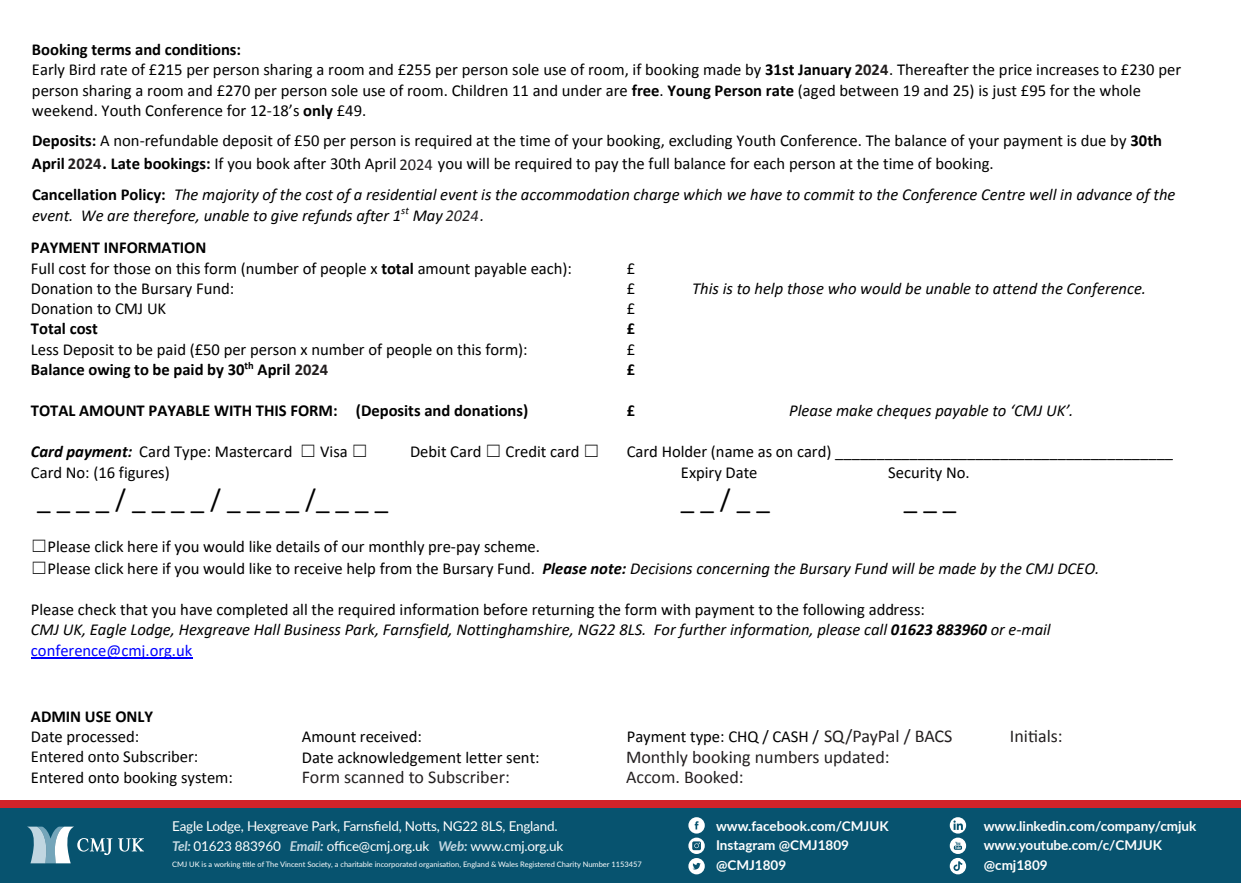
<style>
.page{position:relative;width:1241px;height:883px;background:#fff}
.page>*{position:absolute;margin:0;border:0;box-sizing:border-box;transform-origin:0 0}
.t1{font:27.15px "Calibri";color:#000}
.t2{font:18px/19.8px "Calibri";color:#231f20}
.t3{font:16.65px/20.2px "Calibri";color:#000}
.t4{font:italic 16.65px/20.2px "Calibri";color:#000}
.t5{font:700 16.65px "Calibri";color:#000}
.t6{font:700 16.5px "Calibri";color:#231f20}
.t7{font:italic 16.5px "Calibri";color:#231f20}
.t8{font:16.5px "Calibri";color:#231f20}
.t9{font:13.5px/19.5px "Lato";letter-spacing:-.015em;color:#fff}
.t10{font:700 13.5px/19.5px "Lato";color:#fff}
.t11{font:7.5px "Lato";color:#fff}
.s1{font-weight:700}
.s2{font-weight:700;font-style:normal}
.s3{font-weight:700;font-style:italic}
.s4{font-family:"MS Gothic"}
.s5{font-style:italic}
.s6{font-style:normal}
.s7{font-style:normal;color:#00f}
.s8{font-size:16.65px;color:#000}
.s9{font-weight:700;font-style:italic;color:#c0d6e1}
</style>
<div class="page">
<hr style="left:31px;top:657px;width:161px;height:1px;background:#00f">
<div style="left:0;top:807px;width:1240px;height:75px;background:#07536f"></div>
<svg style="left:118px;top:838px;width:26px;height:13px"></svg>
<svg style="left:27px;top:826px;width:85px;height:37px"></svg>
<div style="left:0;top:800px;width:1240px;height:7px;background:#d1232a"></div>
<svg style="left:688px;top:817px;width:16px;height:57px"></svg>
<svg style="left:949px;top:817px;width:17px;height:57px"></svg>
<p class="t3" style="left:32px;top:39px;width:1150px"><span class="s1">Booking terms and conditions:<br></span>Early Bird rate of £215 per person sharing a room and £255 per person sole use of room, if booking made by <span class="s1">31st January 2023</span>. Thereafter the price increases to £230 per person sharing a room and £270 per person sole use of room. Children 11 and under are <span class="s1">free</span>. <span class="s1">Young Person rate</span> (aged between 19 and 25) is just £95 for the whole weekend. Youth Conference for 12-18’s <span class="s1">only</span> £49.</p>
<p class="t3" style="left:32px;top:128px;width:1131px;line-height:23.4px"><span class="s1">Deposits:</span> A non-refundable deposit of £50 per person is required at the time of your booking, excluding Youth Conference. The balance of your payment is due by <span class="s1">30th<br>April 2023. Late bookings:</span> If you book after 30th April 2023 you will be required to pay the full balance for each person at the time of booking.</p>
<p class="t4" style="left:32px;top:184px;width:1145px"><span class="s2">Cancellation Policy:</span> The majority of the cost of a residential event is the accommodation charge which we have to commit to the Conference Centre well in advance of the event. We are therefore, unable to give refunds after 1<sup>st</sup> May 2023.</p>
<p class="t3" style="left:31px;top:237px;width:542px"><span class="s1">PAYMENT INFORMATION<br></span>Full cost for those on this form (number of people x <span class="s1">total</span> amount payable each):</p>
<p class="t6" style="left:855px;top:58px;width:35px">2024</p>
<p class="t6" style="left:68px;top:152px;width:35px">2024</p>
<p class="t8" style="left:399px;top:153px;width:35px">2024</p>
<p class="t7" style="left:445px;top:203px;width:39px">2024</p>
<p class="t3" style="left:627px;top:257px;width:10px">£</p>
<p class="t3" style="left:31px;top:277px;width:205px">Donation to the Bursary Fund:</p>
<p class="t3" style="left:627px;top:277px;width:10px">£</p>
<p class="t4" style="left:692px;top:277px;width:455px">This is to help those who would be unable to attend the Conference.</p>
<p class="t3" style="left:31px;top:298px;width:137px">Donation to CMJ UK</p>
<p class="t3" style="left:627px;top:298px;width:10px">£</p>
<p class="t5" style="left:31px;top:317px;width:68px">Total cost</p>
<p class="t5" style="left:627px;top:317px;width:10px">£</p>
<p class="t3" style="left:31px;top:338px;width:498px">Less Deposit to be paid (£50 per person x number of people on this form):</p>
<p class="t3" style="left:627px;top:338px;width:10px">£</p>
<p class="t5" style="left:31px;top:357px;width:298px">Balance owing to be paid by 30<sup>th</sup> April 2023</p>
<p class="t5" style="left:627px;top:357px;width:10px">£</p>
<p class="t5" style="left:31px;top:398px;width:499px">TOTAL AMOUNT PAYABLE WITH THIS FORM: (Deposits and donations)</p>
<p class="t5" style="left:627px;top:398px;width:10px">£</p>
<p class="t4" style="left:789px;top:399px;width:286px">Please make cheques payable to ‘CMJ UK’.</p>
<p class="t3" style="left:31px;top:441px;width:339px"><span class="s3">Card payment:</span> Card Type: Mastercard <span class="s4">☐</span> Visa <span class="s4">☐</span></p>
<p class="t3" style="left:410px;top:441px;width:191px">Debit Card <span class="s4">☐</span> Credit card <span class="s4">☐</span></p>
<p class="t3" style="left:627px;top:441px;width:548px">Card Holder (name as on card) _________________________________________</p>
<p class="t3" style="left:31px;top:461px;width:140px">Card No: (16 figures)</p>
<p class="t3" style="left:681px;top:461px;width:78px">Expiry Date</p>
<p class="t3" style="left:888px;top:461px;width:83px">Security No.</p>
<h1 class="t1" style="left:37px;top:480px;width:353px">_ _ _ _ / _ _ _ _ / _ _ _ _ /_ _ _ _</h1>
<h1 class="t1" style="left:681px;top:480px;width:90px">_ _ / _ _</h1>
<h1 class="t1" style="left:903px;top:480px;width:54px">_ _ _</h1>
<p class="t3" style="left:31px;top:535px;width:1069px;line-height:21.8px"><span class="s4">☐</span>Please click here if you would like details of our monthly pre-pay scheme.<br><span class="s4">☐</span>Please click here if you would like to receive help from the Bursary Fund. <span class="s3">Please note:</span> <span class="s5">Decisions concerning the Bursary Fund will be made by the CMJ DCEO.</span></p>
<p class="t4" style="left:31px;top:598px;width:1021px"><span class="s6">Please check that you have completed all the required information before returning the form with payment to the following address:<br></span>CMJ UK, Eagle Lodge, Hexgreave Hall Business Park, Farnsfield, Nottinghamshire, NG22 8LS. For further information, please call <span class="s1">01623 883960</span> or e-mail <span class="s7">conference@cmj.org.uk</span></p>
<p class="t6" style="left:295px;top:358px;width:35px">2024</p>
<p class="t5" style="left:31px;top:704px;width:124px">ADMIN USE ONLY</p>
<p class="t3" style="left:31px;top:725px;width:203px">Date processed:<br>Entered onto Subscriber:<br>Entered onto booking system:</p>
<p class="t3" style="left:302px;top:726px;width:121px">Amount received:</p>
<p class="t2" style="left:824px;top:725px;width:240px">SQ/PayPal / BACS<span class="s8">INITIALS:</span>Initials:</p>
<p class="t3" style="left:302px;top:746px;width:239px">Date acknowledgement letter sent:</p>
<p class="t3" style="left:627px;top:725px;width:264px">Payment type: CHQ / CASH / CC / BACS</p>
<p class="t2" style="left:626px;top:746px;width:265px">Monthly booking numbers updated:<br>Accom. Booked:</p>
<p class="t2" style="left:302px;top:766px;width:209px">Form scanned to Subscriber:</p>
<p class="t9" style="left:172px;top:815px;width:393px">Eagle Lodge, Hexgreave Park, Farnsfield, Notts, NG22 8LS, England.<br><span class="s9">Tel:</span> 01623 883960 <span class="s9">Email:</span> office@cmj.org.uk <span class="s9">Web:</span> www.cmj.org.uk</p>
<p class="t11" style="left:172px;top:858px;width:471px">CMJ UK is a working title of The Vincent Society, a charitable incorporated organisation, England &amp; Wales Registered Charity Number 1153457</p>
<p class="t10" style="left:716px;top:815px;width:174px">www.facebook.com/CMJUK<br>Instagram @CMJ1809 @CMJ1809</p>
<p class="t10" style="left:983px;top:815px;width:214px">www.linkedin.com/company/cmjuk www.youtube.com/c/CMJUK @cmj1809</p>
</div>
